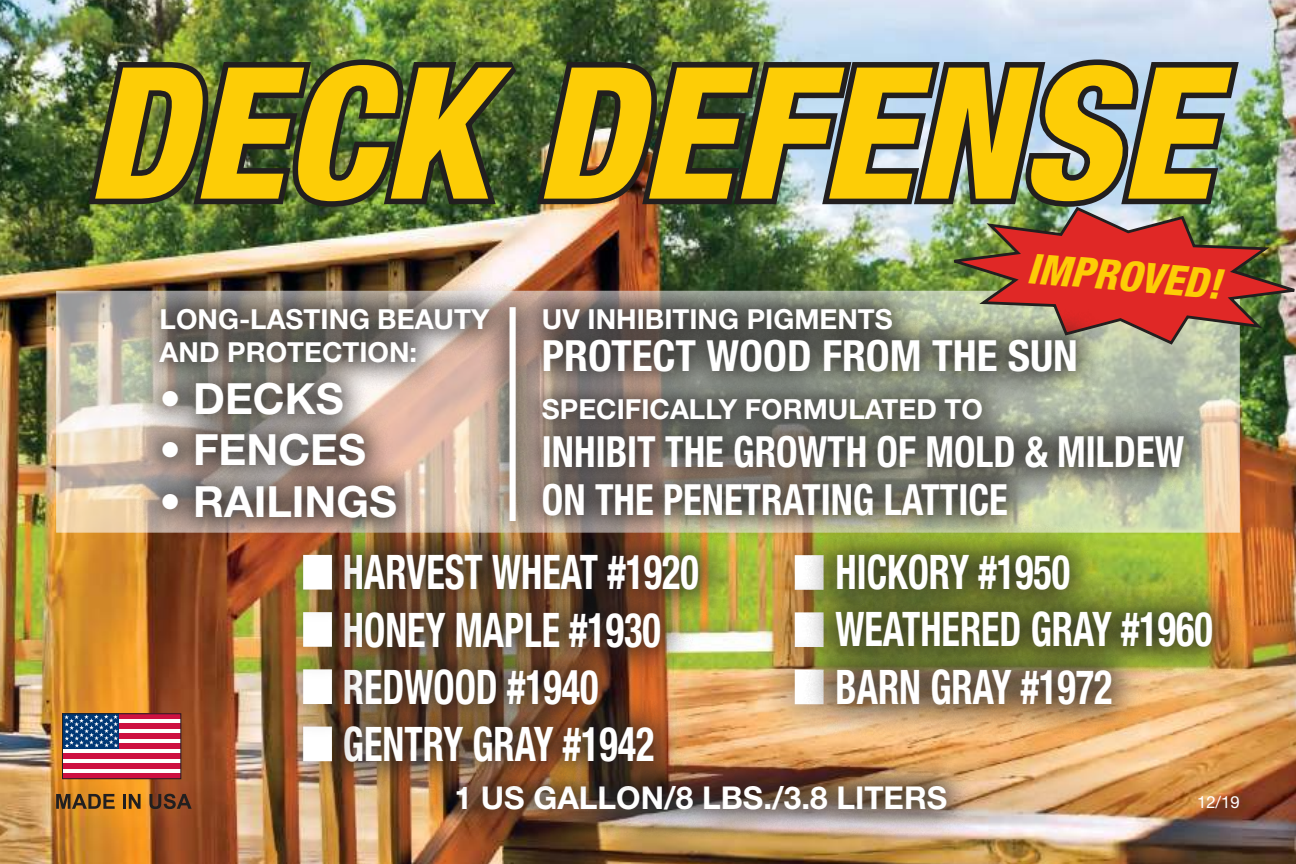
<style>
.page{position:relative;width:1296px;height:864px;background:#fff}
.page>*{position:absolute;margin:0;border:0;box-sizing:border-box;transform-origin:0 0}
.t1{font:italic 800 condensed 183.6px "Helvetica Neue";color:#fdcd06}
.t2{font:700 condensed 47.7px/57.3px "Helvetica Neue";color:#fff;scale:.8 1}
.t3{font:700 condensed 42.9px/48px "Helvetica Neue";color:#fff;scale:.9 1}
.t4{font:700 42.9px "Helvetica Neue";color:#fff}
.t5{font:700 condensed 42.9px "Helvetica Neue";color:#fff}
.t6{font:italic 800 condensed 42px "Helvetica Neue";color:#fdcd06}
.t7{font:700 31.5px "Helvetica Neue";color:#fff}
.t8{font:700 27.6px/33.3px "Helvetica Neue";color:#fff}
.t9{font:16.8px "Helvetica Neue";color:#fff}
</style>
<div class="page">
<img style="left:0;top:0;width:1296px;height:864px">
<img style="left:82px;top:54px;width:1164px;height:158px">
<svg style="left:56px;top:291px;width:1184px;height:242px;background:#d9cbb5"></svg>
<div style="left:428px;top:757px;width:547px;height:81px;background:#221f1f;opacity:.75"></div>
<div style="left:130px;top:278px;width:389px;height:269px;background:#221f1f;opacity:.75"></div>
<div style="left:480px;top:278px;width:65px;height:272px;background:#221f1f;opacity:.75"></div>
<div style="left:510px;top:307px;width:6px;height:214px;background:#fff"></div>
<svg style="left:56px;top:794px;width:59px;height:15px"></svg>
<hr style="left:123px;top:794px;width:3px;height:15px;background:#221f1f">
<svg style="left:129px;top:794px;width:12px;height:15px"></svg>
<svg style="left:149px;top:794px;width:43px;height:15px"></svg>
<div style="left:63px;top:714px;width:118px;height:65px;background:#fff"></div>
<div style="left:119px;top:724px;width:62px;height:5px;background:#cd1041"></div>
<div style="left:119px;top:734px;width:62px;height:5px;background:#cd1041"></div>
<div style="left:119px;top:743px;width:62px;height:6px;background:#cd1041"></div>
<div style="left:119px;top:714px;width:62px;height:5px;background:#cd1041"></div>
<div style="left:63px;top:714px;width:56px;height:35px;background:#003875"></div>
<div style="left:63px;top:754px;width:118px;height:5px;background:#cd1041"></div>
<div style="left:63px;top:764px;width:118px;height:5px;background:#cd1041"></div>
<div style="left:63px;top:773px;width:118px;height:6px;background:#cd1041"></div>
<svg style="left:64px;top:715px;width:54px;height:33px"></svg>
<div style="left:62px;top:713px;width:119px;height:66px;border:1px solid #221f1f"></div>
<div style="left:309px;top:518px;width:425px;height:280px;background:#221f1f;opacity:.75"></div>
<div style="left:269px;top:692px;width:98px;height:104px;background:#221f1f;opacity:.75"></div>
<div style="left:303px;top:727px;width:29px;height:34px;background:#fff"></div>
<div style="left:269px;top:635px;width:98px;height:104px;background:#221f1f;opacity:.75"></div>
<div style="left:303px;top:669px;width:29px;height:35px;background:#fff"></div>
<div style="left:269px;top:578px;width:98px;height:103px;background:#221f1f;opacity:.75"></div>
<div style="left:303px;top:612px;width:29px;height:35px;background:#fff;border:4px solid #fff"></div>
<div style="left:269px;top:520px;width:98px;height:104px;background:#221f1f;opacity:.75"></div>
<div style="left:303px;top:555px;width:29px;height:35px;background:#fff;border:4px solid #fff"></div>
<div style="left:760px;top:521px;width:99px;height:103px;background:#221f1f;opacity:.75"></div>
<div style="left:795px;top:555px;width:29px;height:35px;background:#fff"></div>
<div style="left:760px;top:578px;width:99px;height:104px;background:#221f1f;opacity:.75"></div>
<div style="left:795px;top:612px;width:29px;height:35px;background:#fff"></div>
<div style="left:760px;top:635px;width:99px;height:104px;background:#221f1f;opacity:.75"></div>
<div style="left:795px;top:670px;width:29px;height:34px;background:#fff"></div>
<div style="left:800px;top:518px;width:448px;height:222px;background:#221f1f;opacity:.75"></div>
<img style="left:935px;top:194px;width:361px;height:164px">
<div style="left:513px;top:278px;width:700px;height:267px;background:#221f1f;opacity:.75"></div>
<h1 class="t1" style="left:86px;top:28px;width:1126px">DECK DEFENSE</h1>
<p class="t8" style="left:160px;top:305px;width:331px">LONG-LASTING BEAUTY<br>AND PROTECTION:</p>
<p class="t4" style="left:160px;top:382px;width:186px">• DECKS</p>
<p class="t4" style="left:160px;top:434px;width:208px">• FENCES</p>
<p class="t4" style="left:160px;top:486px;width:239px">• RAILINGS</p>
<p class="t6" style="left:1029px;top:243px;width:196px;rotate:5deg">IMPROVED!</p>
<p class="t8" style="left:542px;top:305px;width:352px">UV INHIBITING PIGMENTS</p>
<p class="t5" style="left:542px;top:331px;width:537px">PROTECT WOOD FROM THE SUN</p>
<p class="t8" style="left:542px;top:395px;width:443px">SPECIFICALLY FORMULATED TO</p>
<p class="t3" style="left:542px;top:428px;width:715px">INHIBIT THE GROWTH OF MOLD &amp; MILDEW<br>ON THE PENETRATING LATTICE</p>
<p class="t2" style="left:343px;top:544px;width:447px">HARVEST WHEAT #1920<br>HONEY MAPLE #1930<br>REDWOOD #1940<br>GENTRY GRAY #1942</p>
<p class="t2" style="left:836px;top:544px;width:473px">HICKORY #1950<br>WEATHERED GRAY #1960<br>BARN GRAY #1972</p>
<p class="t7" style="left:455px;top:786px;width:494px">1 US GALLON/8 LBS./3.8 LITERS</p>
<p class="t9" style="left:1197px;top:796px;width:44px">12/19</p>
</div>
